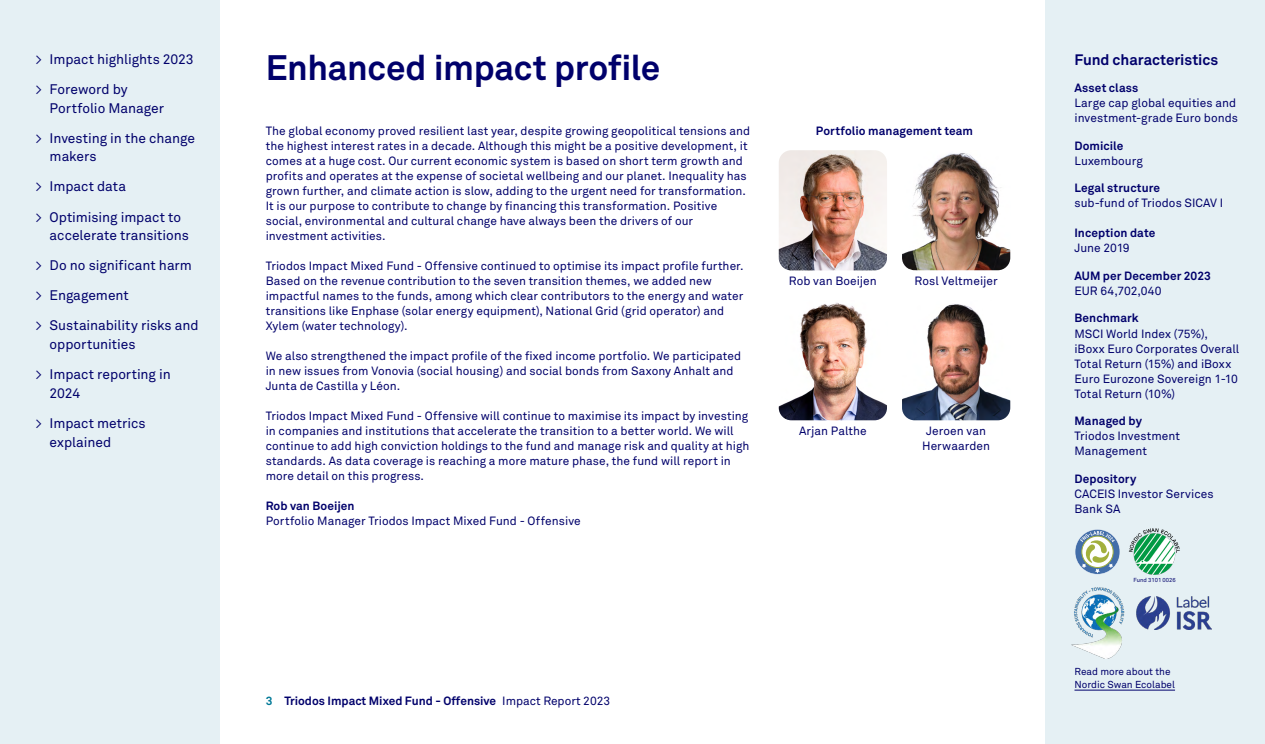
<style>
.page{position:relative;width:1265px;height:744px;background:#fff}
.page>*{position:absolute;margin:0;border:0;box-sizing:border-box;transform-origin:0 0}
.t1{font:700 35px "Akkurat Pro";letter-spacing:-.01em;color:#00006b}
.t2{font:700 15px "Akkurat Pro";letter-spacing:-.005em;color:#00006b}
.t3{font:13.75px/30px "Akkurat Pro";letter-spacing:-.005em;color:#00006b}
.t4{font:11.88px/15px "Akkurat Pro";letter-spacing:.005em;color:#00006b}
.t5{font:700 11.88px "Akkurat Pro";letter-spacing:.005em;color:#00006b}
.t6{font:10px/12.5px "Akkurat Pro";color:#00006b}
.t7{font:5.75px "Akkurat Pro";color:#00006b}
.s1{color:#007997}
.s2{font-weight:400}
</style>
<div class="page">
<div style="left:0;top:0;width:220px;height:744px;background:#e5f0f4"></div>
<img style="left:902px;top:304px;width:108px;height:116px">
<img style="left:902px;top:153px;width:108px;height:117px">
<div style="left:1045px;top:0;width:220px;height:744px;background:#e5f0f4"></div>
<hr style="left:1074px;top:690px;width:101px;height:1px;background:#00006b">
<img style="left:1129px;top:528px;width:51px;height:46px">
<img style="left:1137px;top:596px;width:75px;height:33px">
<svg style="left:1075px;top:529px;width:45px;height:45px"></svg>
<div style="left:1075px;top:529px;width:45px;height:45px;border:1px solid #fff;border-radius:50%"></div>
<svg style="left:1080px;top:531px;width:35px;height:42px"></svg>
<img style="left:1071px;top:587px;width:54px;height:71px">
<img style="left:779px;top:150px;width:108px;height:120px">
<img style="left:779px;top:302px;width:108px;height:118px">
<p class="t3" style="left:35px;top:44px;width:160px">&gt; Impact highlights 2023 &gt; Foreword by</p>
<p class="t3" style="left:35px;top:93px;width:161px;text-indent:14px">Portfolio Manager<br>&gt; Investing in the change</p>
<p class="t3" style="left:35px;top:142px;width:147px;text-indent:14px">makers<br>&gt; Impact data<br>&gt; Optimising impact to</p>
<p class="t3" style="left:35px;top:220px;width:165px;text-indent:14px">accelerate transitions &gt; Do no significant harm &gt; Engagement<br>&gt; Sustainability risks and</p>
<p class="t3" style="left:35px;top:329px;width:137px;text-indent:14px">opportunities<br>&gt; Impact reporting in</p>
<p class="t3" style="left:35px;top:378px;width:112px;text-indent:14px">2024<br>&gt; Impact metrics</p>
<p class="t3" style="left:50px;top:427px;width:63px">explained</p>
<h1 class="t1" style="left:266px;top:46px;width:396px">Enhanced impact profile</h1>
<p class="t4" style="left:266px;top:123px;width:486px">The global economy proved resilient last year, despite growing geopolitical tensions and the highest interest rates in a decade. Although this might be a positive development, it comes at a huge cost. Our current economic system is based on short term growth and profits and operates at the expense of societal wellbeing and our planet. Inequality has grown further, and climate action is slow, adding to the urgent need for transformation.<br>It is our purpose to contribute to change by financing this transformation. Positive social, environmental and cultural change have always been the drivers of our investment activities.</p>
<p class="t4" style="left:266px;top:258px;width:479px">Triodos Impact Mixed Fund - Offensive continued to optimise its impact profile further.<br>Based on the revenue contribution to the seven transition themes, we added new impactful names to the funds, among which clear contributors to the energy and water transitions like Enphase (solar energy equipment), National Grid (grid operator) and Xylem (water technology).</p>
<p class="t4" style="left:266px;top:348px;width:477px">We also strengthened the impact profile of the fixed income portfolio. We participated in new issues from Vonovia (social housing) and social bonds from Saxony Anhalt and<br>Junta de Castilla y Léon.</p>
<p class="t4" style="left:266px;top:408px;width:485px">Triodos Impact Mixed Fund - Offensive will continue to maximise its impact by investing in companies and institutions that accelerate the transition to a better world. We will continue to add high conviction holdings to the fund and manage risk and quality at high standards. As data coverage is reaching a more mature phase, the fund will report in more detail on this progress.</p>
<p class="t5" style="left:266px;top:498px;width:90px">Rob van Boeijen</p>
<p class="t4" style="left:266px;top:513px;width:317px">Portfolio Manager Triodos Impact Mixed Fund - Offensive</p>
<p class="t5" style="left:816px;top:123px;width:159px">Portfolio management team</p>
<p class="t4" style="left:789px;top:273px;width:89px">Rob van Boeijen</p>
<p class="t4" style="left:915px;top:273px;width:85px">Rosl Veltmeijer</p>
<p class="t4" style="left:799px;top:423px;width:69px">Arjan Palthe</p>
<p class="t4" style="left:922px;top:423px;width:70px;text-align:center">Jeroen van<br>Herwaarden</p>
<p class="t5" style="left:266px;top:693px;width:346px"><span class="s1">3</span> Triodos Impact Mixed Fund - Offensive <span class="s2">Impact Report 2023</span></p>
<p class="t2" style="left:1074px;top:50px;width:145px">Fund characteristics</p>
<p class="t5" style="left:1074px;top:81px;width:66px">Asset class</p>
<p class="t4" style="left:1074px;top:96px;width:165px">Large cap global equities and investment-grade Euro bonds</p>
<p class="t5" style="left:1074px;top:138px;width:51px">Domicile</p>
<p class="t4" style="left:1074px;top:153px;width:70px">Luxembourg</p>
<p class="t5" style="left:1074px;top:181px;width:87px">Legal structure</p>
<p class="t4" style="left:1074px;top:196px;width:150px">sub-fund of Triodos SICAV I</p>
<p class="t5" style="left:1074px;top:226px;width:82px">Inception date</p>
<p class="t4" style="left:1074px;top:241px;width:57px">June 2019</p>
<p class="t5" style="left:1074px;top:268px;width:138px">AUM per December 2023</p>
<p class="t4" style="left:1074px;top:283px;width:88px">EUR 64,702,040</p>
<p class="t5" style="left:1074px;top:311px;width:66px">Benchmark</p>
<p class="t4" style="left:1074px;top:326px;width:166px">MSCI World Index (75%), iBoxx Euro Corporates Overall<br>Total Return (15%) and iBoxx<br>Euro Eurozone Sovereign 1-10<br>Total Return (10%)</p>
<p class="t5" style="left:1074px;top:413px;width:69px">Managed by</p>
<p class="t4" style="left:1074px;top:428px;width:107px">Triodos Investment<br>Management</p>
<p class="t5" style="left:1074px;top:471px;width:63px">Depository</p>
<p class="t4" style="left:1074px;top:486px;width:141px">CACEIS Investor Services<br>Bank SA</p>
<p class="t7" style="left:1133px;top:576px;width:44px">Fund 3101 0026</p>
<p class="t6" style="left:1074px;top:665px;width:102px">Read more about the<br>Nordic Swan Ecolabel</p>
</div>
